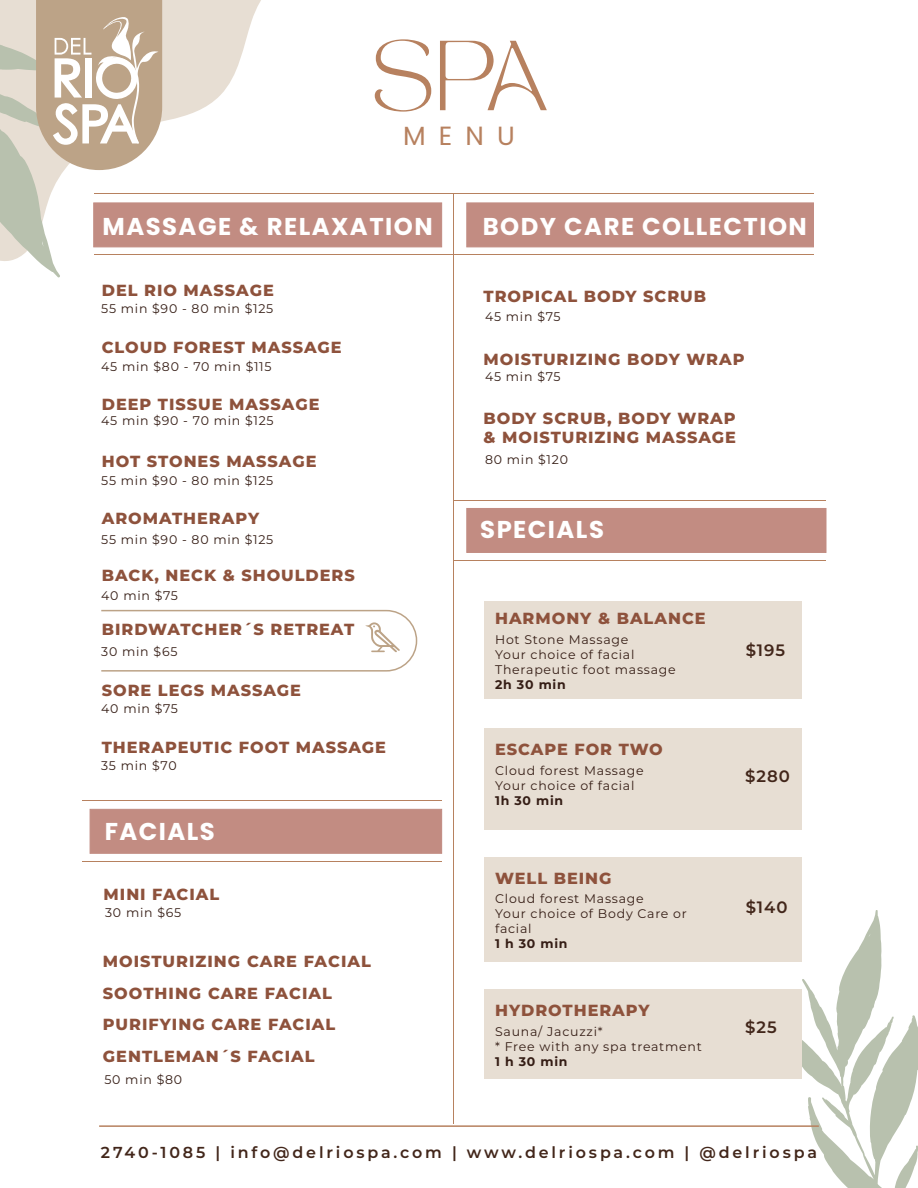
<style>
.page{position:relative;width:918px;height:1188px;background:#fff}
.page>*{position:absolute;margin:0;border:0;box-sizing:border-box;transform-origin:0 0}
.t1{font:69.45px "TAN MONCHERI";color:#b7815f}
.t2{font:26.25px "Poppins";color:#b7815f}
.t3{font:700 24.3px "Poppins";letter-spacing:.06em;color:#fff}
.t4{font:600 16.5px "Montserrat";letter-spacing:.06em;color:#42261a}
.t5{font:800 16.05px/31.5px "Montserrat";letter-spacing:.06em;color:#8e523c}
.t6{font:600 15.9px "Montserrat";letter-spacing:.18em;color:#42261a}
.t7{font:12.45px/15px "Montserrat";letter-spacing:.06em;color:#351d15}
.t8{font:700 12.45px "Montserrat";letter-spacing:.06em;color:#351d15}
</style>
<div class="page">
<svg style="left:781px;top:910px;width:137px;height:278px"></svg>
<div style="left:466px;top:202px;width:348px;height:45px;background:#c28c82;border:1px solid #c28c82"></div>
<div style="left:93px;top:202px;width:349px;height:45px;background:#c28c82;border:1px solid #c28c82"></div>
<div style="left:90px;top:809px;width:352px;height:45px;background:#c28c82;border:1px solid #c28c82"></div>
<div style="left:466px;top:508px;width:360px;height:45px;background:#c28c82"></div>
<div style="left:484px;top:601px;width:317px;height:98px;background:#e7ded3"></div>
<div style="left:484px;top:728px;width:317px;height:102px;background:#e7ded3"></div>
<div style="left:484px;top:857px;width:317px;height:104px;background:#e7ded3"></div>
<div style="left:484px;top:990px;width:317px;height:89px;background:#e7ded3"></div>
<hr style="left:94px;top:254px;width:360px;height:1px;background:#b7815f">
<hr style="left:454px;top:254px;width:359px;height:1px;background:#b7815f">
<hr style="left:453px;top:194px;width:1px;height:930px;background:#b7815f">
<hr style="left:94px;top:193px;width:360px;height:1px;background:#b7815f">
<hr style="left:454px;top:193px;width:359px;height:1px;background:#b7815f">
<hr style="left:99px;top:1125px;width:720px;height:2px;background:#b7815f">
<hr style="left:453px;top:560px;width:373px;height:1px;background:#b7815f">
<hr style="left:453px;top:500px;width:373px;height:1px;background:#b7815f">
<hr style="left:82px;top:861px;width:360px;height:1px;background:#b7815f">
<hr style="left:82px;top:800px;width:360px;height:1px;background:#b7815f">
<svg style="left:162px;top:0;width:164px;height:248px"></svg>
<svg style="left:0;top:0;width:162px;height:278px"></svg>
<svg style="left:101px;top:609px;width:317px;height:63px"></svg>
<h1 class="t1" style="left:371px;top:22px;width:178px">SPA</h1>
<h2 class="t2" style="left:403px;top:120px;width:113px">MENU</h2>
<h3 class="t3" style="left:103px;top:213px;width:332px">MASSAGE &amp; RELAXATION</h3>
<p class="t5" style="left:102px;top:273px;width:174px">DEL RIO MASSAGE</p>
<p class="t7" style="left:101px;top:300px;width:174px">55 min $90 - 80 min $125</p>
<p class="t5" style="left:102px;top:331px;width:241px">CLOUD FOREST MASSAGE</p>
<p class="t7" style="left:101px;top:358px;width:172px">45 min $80 - 70 min $115</p>
<p class="t5" style="left:102px;top:388px;width:219px">DEEP TISSUE MASSAGE</p>
<p class="t7" style="left:101px;top:412px;width:174px">45 min $90 - 70 min $125</p>
<p class="t5" style="left:102px;top:445px;width:216px">HOT STONES MASSAGE</p>
<p class="t7" style="left:101px;top:473px;width:174px">55 min $90 - 80 min $125</p>
<p class="t5" style="left:102px;top:502px;width:159px">AROMATHERAPY</p>
<p class="t7" style="left:101px;top:531px;width:174px">55 min $90 - 80 min $125</p>
<p class="t5" style="left:102px;top:559px;width:255px">BACK, NECK &amp; SHOULDERS</p>
<p class="t5" style="left:102px;top:612px;width:254px">BIRDWATCHER´S RETREAT</p>
<p class="t7" style="left:101px;top:587px;width:78px">40 min $75</p>
<p class="t7" style="left:101px;top:644px;width:78px">30 min $65</p>
<p class="t5" style="left:102px;top:673px;width:201px">SORE LEGS MASSAGE</p>
<p class="t7" style="left:101px;top:701px;width:78px">40 min $75</p>
<p class="t5" style="left:102px;top:731px;width:286px">THERAPEUTIC FOOT MASSAGE</p>
<p class="t7" style="left:101px;top:757px;width:77px">35 min $70</p>
<h3 class="t3" style="left:105px;top:817px;width:112px">FACIALS</h3>
<p class="t5" style="left:104px;top:877px;width:117px">MINI FACIAL</p>
<p class="t7" style="left:105px;top:905px;width:78px">30 min $65</p>
<p class="t5" style="left:103px;top:945px;width:270px">MOISTURIZING CARE FACIAL<br>SOOTHING CARE FACIAL<br>PURIFYING CARE FACIAL<br>GENTLEMAN´S FACIAL</p>
<p class="t7" style="left:104px;top:1072px;width:79px">50 min $80</p>
<h3 class="t3" style="left:483px;top:213px;width:326px">BODY CARE COLLECTION</h3>
<p class="t5" style="left:484px;top:279px;width:224px">TROPICAL BODY SCRUB</p>
<p class="t7" style="left:485px;top:308px;width:77px">45 min $75</p>
<p class="t5" style="left:484px;top:342px;width:262px">MOISTURIZING BODY WRAP</p>
<p class="t7" style="left:485px;top:368px;width:77px">45 min $75</p>
<p class="t5" style="left:484px;top:408px;width:254px;line-height:19.4px">BODY SCRUB, BODY WRAP &amp; MOISTURIZING MASSAGE</p>
<p class="t7" style="left:485px;top:451px;width:84px">80 min $120</p>
<h3 class="t3" style="left:480px;top:516px;width:125px">SPECIALS</h3>
<p class="t5" style="left:495px;top:602px;width:212px">HARMONY &amp; BALANCE</p>
<p class="t7" style="left:495px;top:632px;width:182px">Hot Stone Massage<br>Your choice of facial<br>Therapeutic foot massage</p>
<p class="t8" style="left:495px;top:676px;width:72px">2h 30 min</p>
<p class="t5" style="left:495px;top:733px;width:169px">ESCAPE FOR TWO</p>
<p class="t7" style="left:495px;top:763px;width:150px">Cloud forest Massage<br>Your choice of facial</p>
<p class="t8" style="left:495px;top:792px;width:70px">1h 30 min</p>
<p class="t5" style="left:495px;top:861px;width:118px">WELL BEING</p>
<p class="t7" style="left:495px;top:891px;width:193px">Cloud forest Massage<br>Your choice of Body Care or facial</p>
<p class="t8" style="left:495px;top:935px;width:74px">1 h 30 min</p>
<p class="t4" style="left:746px;top:638px;width:41px">$195</p>
<p class="t4" style="left:745px;top:764px;width:46px">$280</p>
<p class="t4" style="left:746px;top:895px;width:43px">$140</p>
<p class="t5" style="left:495px;top:994px;width:156px">HYDROTHERAPY</p>
<p class="t7" style="left:495px;top:1024px;width:109px">Sauna/ Jacuzzi*</p>
<p class="t4" style="left:745px;top:1015px;width:33px">$25</p>
<p class="t7" style="left:495px;top:1039px;width:208px">* Free with any spa treatment</p>
<p class="t8" style="left:495px;top:1053px;width:74px">1 h 30 min</p>
<p class="t6" style="left:101px;top:1141px;width:718px">2740-1085 | info@delriospa.com | www.delriospa.com | @delriospa</p>
</div>
